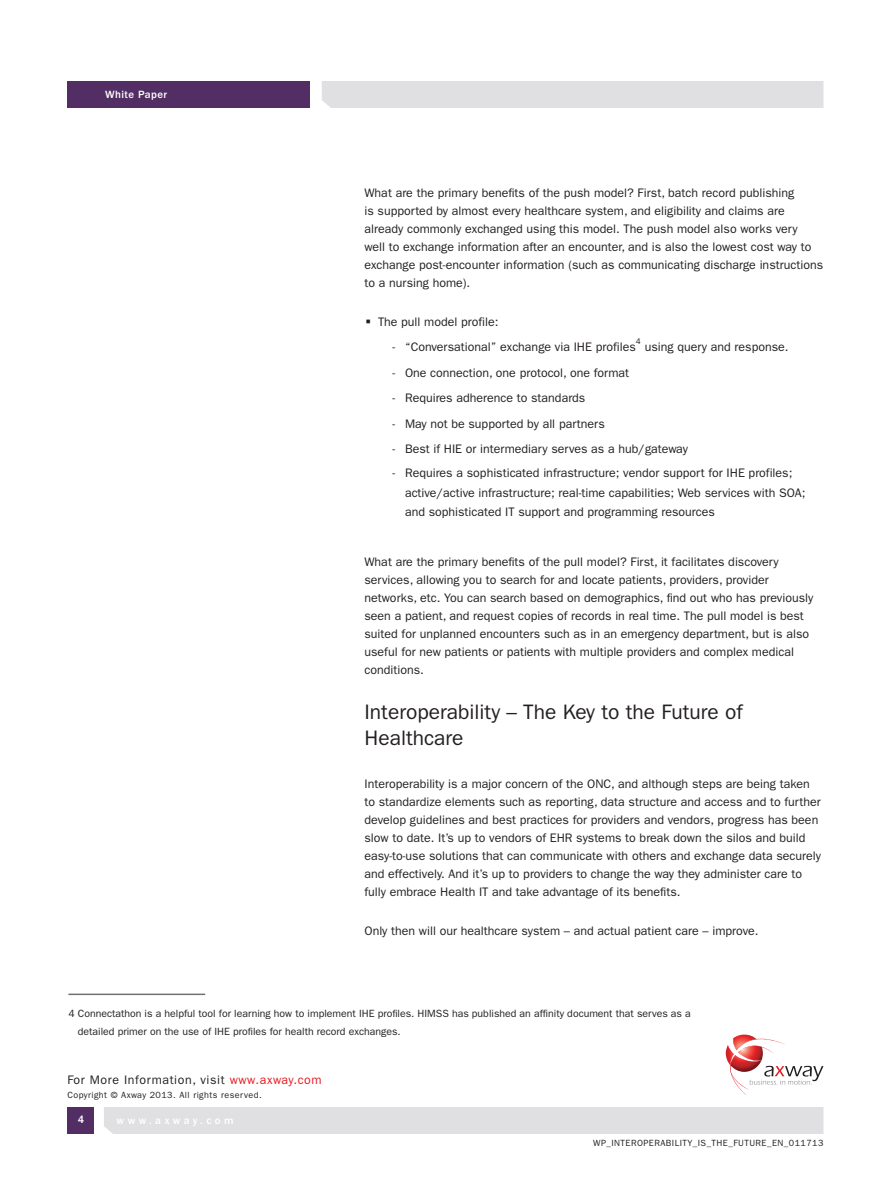
<style>
.page{position:relative;width:891px;height:1188px;background:#fff}
.page>*{position:absolute;margin:0;border:0;box-sizing:border-box;transform-origin:0 0}
.Midsize_Header{font:21px/25.5px "ITC Franklin Gothic Std";color:#231f20}
.body_copy{font:12.3px/18px "ITC Franklin Gothic Std";color:#231f20}
.Bullet_2{font:12.3px/19.5px "ITC Franklin Gothic Std";color:#231f20}
.body_copy-2{font:12.3px "ITC Franklin Gothic Std";letter-spacing:.05em;color:#231f20}
.Bullet{font:12.3px "ITC Franklin Gothic Std";color:#231f20}
.t1{font:500 10.8px "ITC Franklin Gothic Std";letter-spacing:.32em;color:#fff}
.t2{font:500 10.8px "ITC Franklin Gothic Std";letter-spacing:.04em;color:#fff}
.t3{font:500 10.8px "ITC Franklin Gothic Std";letter-spacing:.17em;color:#fff}
.body_copy-3{font:10.5px/18px "ITC Franklin Gothic Std";color:#231f20}
.t4{font:9px "ITC Franklin Gothic Std";letter-spacing:.05em;color:#231f20}
.Bullet_2-2{font:8.25px "ITC Franklin Gothic Std";color:#231f20}
.s1{color:#e51a23}
</style>
<div class="page">
<div style="left:68px;top:81px;width:242px;height:27px;background:#522e64"></div>
<div style="left:322px;top:81px;width:502px;height:27px;background:#e0e0e2"></div>
<div style="left:104px;top:1107px;width:720px;height:27px;background:#e0e0e2"></div>
<div style="left:68px;top:1107px;width:26px;height:27px;background:#522e64"></div>
<svg style="left:726px;top:1035px;width:98px;height:60px"></svg>
<hr style="left:68px;top:994px;width:137px;height:1px;background:#717074">
<p class="t2" style="left:105px;top:89px;width:64px">White Paper</p>
<p class="body_copy" style="left:364px;top:184px;width:460px">What are the primary benefits of the push model? First, batch record publishing<br>is supported by almost every healthcare system, and eligibility and claims are already commonly exchanged using this model. The push model also works very<br>well to exchange information after an encounter, and is also the lowest cost way to exchange post-encounter information (such as communicating discharge instructions to a nursing home).</p>
<p class="Bullet" style="left:378px;top:314px;width:122px">The pull model profile:</p>
<p class="Bullet_2" style="left:393px;top:337px;width:245px">- “Conversational” exchange via IHE profiles</p>
<p class="Bullet_2-2" style="left:636px;top:336px;width:6px">4</p>
<p class="Bullet_2" style="left:645px;top:337px;width:145px">using query and response.</p>
<p class="Bullet_2" style="left:393px;top:363px;width:238px">- One connection, one protocol, one format</p>
<p class="Bullet_2" style="left:393px;top:388px;width:194px">- Requires adherence to standards</p>
<p class="Bullet_2" style="left:393px;top:414px;width:214px">- May not be supported by all partners</p>
<p class="Bullet_2" style="left:393px;top:439px;width:297px">- Best if HIE or intermediary serves as a hub/gateway</p>
<p class="Bullet_2" style="left:405px;top:463px;width:402px;text-indent:-12px">- Requires a sophisticated infrastructure; vendor support for IHE profiles; active/active infrastructure; real-time capabilities; Web services with SOA; and sophisticated IT support and programming resources</p>
<p class="body_copy" style="left:364px;top:553px;width:450px">What are the primary benefits of the pull model? First, it facilitates discovery services, allowing you to search for and locate patients, providers, provider networks, etc. You can search based on demographics, find out who has previously seen a patient, and request copies of records in real time. The pull model is best suited for unplanned encounters such as in an emergency department, but is also useful for new patients or patients with multiple providers and complex medical conditions.</p>
<p class="Midsize_Header" style="left:364px;top:700px;width:380px">Interoperability – The Key to the Future of<br>Healthcare</p>
<p class="body_copy" style="left:364px;top:775px;width:458px">Interoperability is a major concern of the ONC, and although steps are being taken to standardize elements such as reporting, data structure and access and to further develop guidelines and best practices for providers and vendors, progress has been slow to date. It’s up to vendors of EHR systems to break down the silos and build easy-to-use solutions that can communicate with others and exchange data securely and effectively. And it’s up to providers to change the way they administer care to fully embrace Health IT and take advantage of its benefits.</p>
<p class="body_copy" style="left:364px;top:922px;width:396px">Only then will our healthcare system – and actual patient care – improve.</p>
<p class="body_copy-3" style="left:78px;top:1004px;width:615px;text-indent:-9px">4 Connectathon is a helpful tool for learning how to implement IHE profiles. HIMSS has published an affinity document that serves as a detailed primer on the use of IHE profiles for health record exchanges.</p>
<p class="body_copy-2" style="left:67px;top:1073px;width:256px">For More Information, visit <span class="s1">www.axway.com</span></p>
<p class="t4" style="left:67px;top:1090px;width:196px">Copyright © Axway 2013. All rights reserved.</p>
<p class="t3" style="left:78px;top:1114px;width:8px">4</p>
<p class="t1" style="left:117px;top:1115px;width:119px">www.axway.com</p>
<p class="t4" style="left:593px;top:1138px;width:232px">WP_INTEROPERABILITY_IS_THE_FUTURE_EN_011713</p>
</div>
